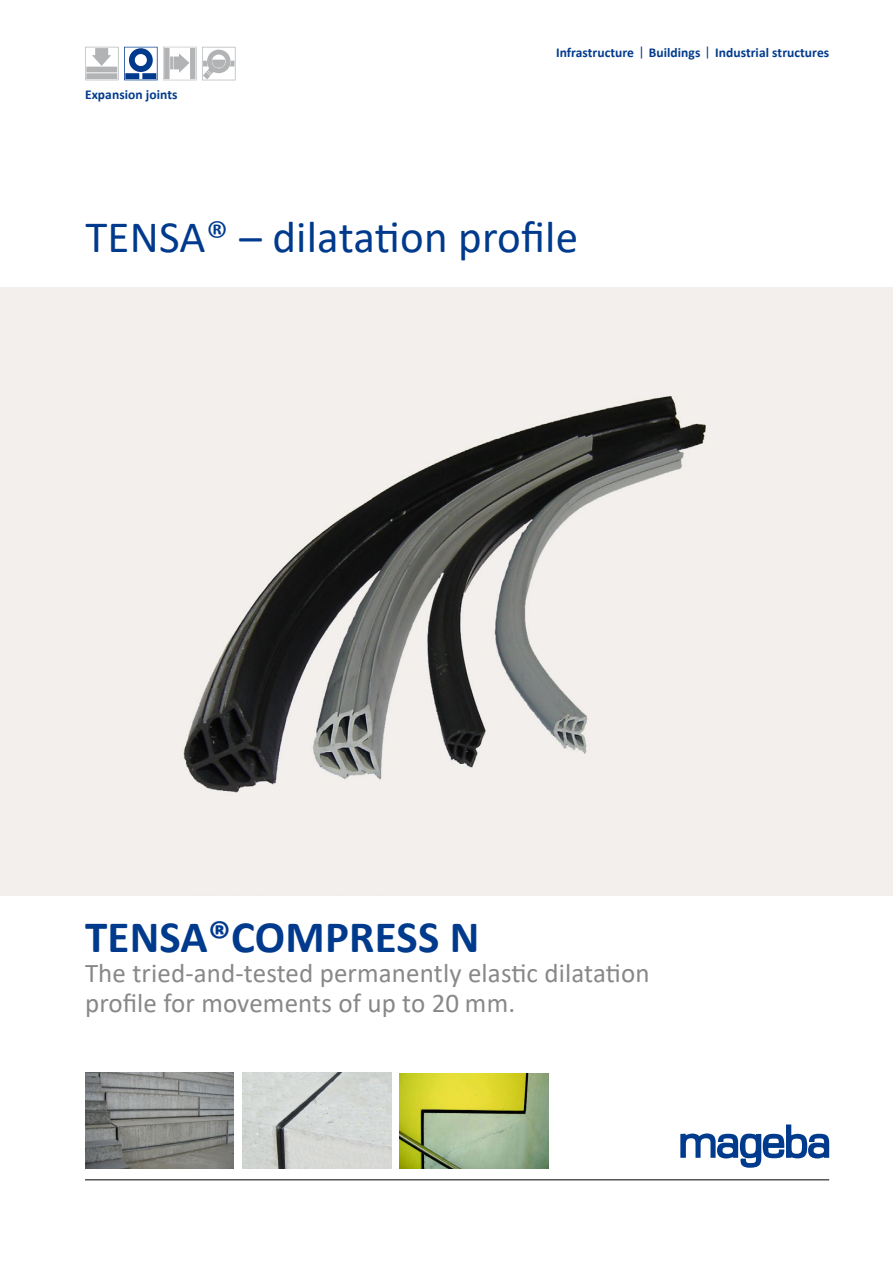
<style>
.page{position:relative;width:893px;height:1263px;background:#fff}
.page>*{position:absolute;margin:0;border:0;box-sizing:border-box;transform-origin:0 0}
.t1{font:45px "Calibri";letter-spacing:.005em;color:#003a8c}
.t2{font:700 45px "Calibri";letter-spacing:.005em;color:#003a8c}
.t3{font:27px/30px "Calibri";letter-spacing:.005em;color:#888}
.t4{font:700 13.5px "Calibri";letter-spacing:.005em;color:#003a8c}
.s1{font-weight:400}
</style>
<div class="page">
<hr style="left:85px;top:1179px;width:744px;height:1px;background:#000">
<svg style="left:85px;top:47px;width:151px;height:34px"></svg>
<svg style="left:203px;top:72px;width:7px;height:7px"></svg>
<img style="left:0;top:287px;width:893px;height:609px">
<svg style="left:680px;top:1124px;width:149px;height:44px"></svg>
<img style="left:242px;top:1073px;width:149px;height:95px">
<img style="left:400px;top:1074px;width:149px;height:94px">
<img style="left:85px;top:1073px;width:149px;height:95px">
<p class="t4" style="left:85px;top:85px;width:94px">Expansion joints</p>
<p class="t4" style="left:556px;top:43px;width:275px">Infrastructure <span class="s1">|</span> Buildings <span class="s1">|</span> Industrial structures</p>
<h1 class="t1" style="left:85px;top:206px;width:494px">TENSA® – dilatation profile</h1>
<h1 class="t2" style="left:85px;top:905px;width:396px">TENSA®COMPRESS N</h1>
<p class="t3" style="left:85px;top:957px;width:566px">The tried-and-tested permanently elastic dilatation profile for movements of up to 20 mm.</p>
</div>
